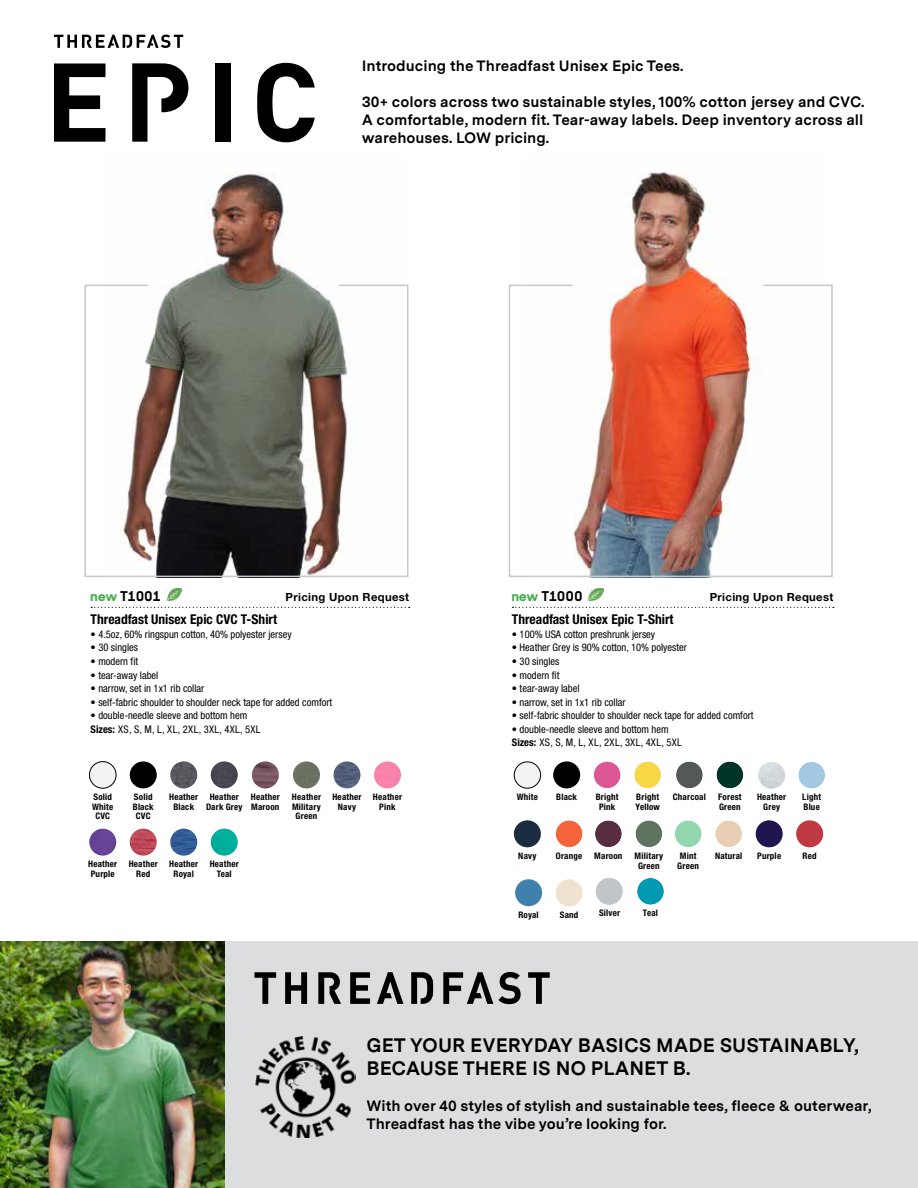
<style>
.page{position:relative;width:918px;height:1188px;background:#fff}
.page>*{position:absolute;margin:0;border:0;box-sizing:border-box;transform-origin:0 0}
.t1{font:700 19.5px/23.4px "Messina Sans";color:#000}
.t2{font:700 15px/18px "Messina Sans";color:#000}
.t3{font:700 condensed 13.5px "Helvetica Neue LT Std";color:#000}
.t4{font:700 13.5px "Sharp Sans No 1";letter-spacing:.015em;color:#000}
.t5{font:700 11.25px "Helvetica Neue LT Std";letter-spacing:.03em;color:#000}
.t6{font:condensed 10.5px/13.5px "Helvetica Neue LT Std";color:#000}
.t7{font:700 condensed 9px/9.8px "Helvetica Neue LT Std";letter-spacing:.02em;color:#000;text-align:center}
.s1{color:#41ad49}
.s2{font-weight:700}
</style>
<div class="page">
<div style="left:0;top:942px;width:918px;height:246px;background:#dcddde"></div>
<div style="left:514px;top:762px;width:27px;height:26px;background:#f1f3f4;border-radius:50%"></div>
<div style="left:514px;top:762px;width:27px;height:26px;border:1px solid #000;border-radius:50%"></div>
<div style="left:553px;top:761px;width:27px;height:27px;background:#000;border-radius:50%"></div>
<div style="left:634px;top:762px;width:27px;height:26px;background:#f8d747;border-radius:50%"></div>
<div style="left:594px;top:762px;width:26px;height:26px;background:#de5795;border-radius:50%"></div>
<div style="left:676px;top:762px;width:27px;height:26px;background:#545859;border-radius:50%"></div>
<div style="left:717px;top:762px;width:26px;height:26px;background:#003428;border-radius:50%"></div>
<img style="left:758px;top:762px;width:27px;height:27px;border-radius:13px">
<div style="left:89px;top:762px;width:27px;height:26px;background:#f1f3f4;border-radius:50%"></div>
<div style="left:89px;top:761px;width:27px;height:27px;border:1px solid #000;border-radius:50%"></div>
<img style="left:211px;top:761px;width:27px;height:27px;border-radius:14px">
<img style="left:252px;top:761px;width:27px;height:27px;border-radius:14px">
<img style="left:293px;top:761px;width:27px;height:27px;border-radius:14px">
<div style="left:130px;top:761px;width:27px;height:27px;background:#000;border-radius:50%"></div>
<img style="left:170px;top:761px;width:27px;height:27px;border-radius:13px">
<img style="left:333px;top:761px;width:27px;height:27px;border-radius:14px">
<div style="left:637px;top:878px;width:27px;height:27px;background:#0099b2;border-radius:50%"></div>
<div style="left:596px;top:878px;width:27px;height:27px;background:#c1c5c7;border-radius:50%"></div>
<div style="left:595px;top:821px;width:27px;height:26px;background:#582d40;border-radius:50%"></div>
<div style="left:636px;top:821px;width:26px;height:26px;background:#5e7461;border-radius:50%"></div>
<div style="left:675px;top:821px;width:26px;height:26px;background:#91d6ac;border-radius:50%"></div>
<div style="left:715px;top:821px;width:27px;height:26px;background:#e7ceb5;border-radius:50%"></div>
<div style="left:798px;top:762px;width:27px;height:26px;background:#a4c8e1;border-radius:50%"></div>
<div style="left:556px;top:821px;width:26px;height:26px;background:#f4633a;border-radius:50%"></div>
<div style="left:514px;top:820px;width:27px;height:27px;background:#192c40;border-radius:50%"></div>
<div style="left:796px;top:820px;width:27px;height:27px;background:#c03841;border-radius:50%"></div>
<div style="left:515px;top:879px;width:27px;height:27px;background:#3f81ac;border-radius:50%"></div>
<div style="left:556px;top:879px;width:27px;height:27px;background:#efe2ce;border-radius:50%"></div>
<div style="left:756px;top:820px;width:27px;height:27px;background:#211551;border-radius:50%"></div>
<img style="left:374px;top:761px;width:27px;height:27px;border-radius:14px">
<img style="left:89px;top:829px;width:27px;height:27px;border-radius:14px">
<img style="left:170px;top:829px;width:27px;height:27px;border-radius:13px">
<img style="left:130px;top:829px;width:27px;height:27px;border-radius:14px">
<img style="left:211px;top:829px;width:27px;height:27px;border-radius:14px">
<svg style="left:512px;top:607px;width:322px;height:1px"></svg>
<img style="left:588px;top:589px;width:15px;height:12px">
<svg style="left:91px;top:607px;width:319px;height:1px"></svg>
<img style="left:166px;top:589px;width:16px;height:12px">
<img style="left:173px;top:172px;width:136px;height:112px">
<img style="left:627px;top:172px;width:100px;height:112px">
<img style="left:0;top:941px;width:224px;height:247px">
<svg style="left:255px;top:972px;width:21px;height:32px"></svg>
<svg style="left:285px;top:972px;width:22px;height:32px"></svg>
<svg style="left:318px;top:972px;width:23px;height:32px"></svg>
<svg style="left:350px;top:972px;width:20px;height:32px"></svg>
<svg style="left:377px;top:972px;width:26px;height:32px"></svg>
<svg style="left:411px;top:972px;width:22px;height:32px"></svg>
<svg style="left:443px;top:972px;width:78px;height:32px"></svg>
<svg style="left:528px;top:972px;width:22px;height:32px"></svg>
<img style="left:255px;top:1037px;width:100px;height:101px">
<svg style="left:54px;top:63px;width:51px;height:79px"></svg>
<svg style="left:132px;top:63px;width:56px;height:79px"></svg>
<div style="left:215px;top:63px;width:15px;height:79px;background:#000"></div>
<svg style="left:257px;top:63px;width:58px;height:79px"></svg>
<svg style="left:54px;top:35px;width:129px;height:13px"></svg>
<svg style="left:84px;top:284px;width:325px;height:294px"></svg>
<svg style="left:508px;top:284px;width:325px;height:294px"></svg>
<h2 class="t2" style="left:362px;top:56px;width:323px">Introducing the Threadfast Unisex Epic Tees.</h2>
<h2 class="t2" style="left:362px;top:92px;width:504px;text-align:justify">30+ colors across two sustainable styles, 100% cotton jersey and CVC.<br>A comfortable, modern fit. Tear-away labels. Deep inventory across all warehouses. LOW pricing.</h2>
<p class="t4" style="left:91px;top:586px;width:72px"><span class="s1">new</span> T1001</p>
<p class="t5" style="left:286px;top:590px;width:125px">Pricing Upon Request</p>
<p class="t3" style="left:91px;top:612px;width:188px">Threadfast Unisex Epic CVC T-Shirt</p>
<p class="t6" style="left:91px;top:627px;width:202px">• 4.5oz, 60% ringspun cotton, 40% polyester jersey</p>
<p class="t6" style="left:91px;top:641px;width:49px">• 30 singles</p>
<p class="t6" style="left:91px;top:654px;width:49px">• modern fit</p>
<p class="t6" style="left:91px;top:668px;width:69px">• tear-away label</p>
<p class="t6" style="left:91px;top:681px;width:115px">• narrow, set in 1x1 rib collar</p>
<p class="t6" style="left:91px;top:695px;width:243px">• self-fabric shoulder to shoulder neck tape for added comfort</p>
<p class="t6" style="left:91px;top:708px;width:171px">• double-needle sleeve and bottom hem<br><span class="s2">Sizes:</span> XS, S, M, L, XL, 2XL, 3XL, 4XL, 5XL</p>
<p class="t7" style="left:133px;top:792px;width:22px">Solid<br>Black<br>CVC</p>
<p class="t7" style="left:169px;top:792px;width:31px">Heather<br>Black</p>
<p class="t7" style="left:332px;top:792px;width:31px">Heather<br>Navy</p>
<p class="t7" style="left:92px;top:792px;width:23px">Solid<br>White<br>CVC</p>
<p class="t7" style="left:206px;top:792px;width:38px">Heather<br>Dark Grey</p>
<p class="t7" style="left:251px;top:792px;width:31px;text-align:left">Heather<br>Maroon</p>
<p class="t7" style="left:292px;top:792px;width:31px">Heather<br>Military<br>Green</p>
<p class="t7" style="left:373px;top:792px;width:31px">Heather<br>Pink</p>
<p class="t7" style="left:88px;top:859px;width:31px;text-align:left">Heather<br>Purple</p>
<p class="t7" style="left:169px;top:859px;width:31px">Heather<br>Royal</p>
<p class="t7" style="left:129px;top:859px;width:31px">Heather<br>Red</p>
<p class="t7" style="left:210px;top:859px;width:31px">Heather<br>Teal</p>
<p class="t4" style="left:512px;top:586px;width:72px"><span class="s1">new</span> T1000</p>
<p class="t5" style="left:710px;top:590px;width:125px">Pricing Upon Request</p>
<p class="t3" style="left:512px;top:612px;width:163px">Threadfast Unisex Epic T-Shirt</p>
<p class="t6" style="left:512px;top:627px;width:145px">• 100% USA cotton preshrunk jersey</p>
<p class="t6" style="left:512px;top:641px;width:177px">• Heather Grey is 90% cotton, 10% polyester</p>
<p class="t6" style="left:512px;top:654px;width:49px">• 30 singles</p>
<p class="t6" style="left:512px;top:668px;width:49px">• modern fit</p>
<p class="t6" style="left:512px;top:681px;width:69px">• tear-away label</p>
<p class="t6" style="left:512px;top:695px;width:115px">• narrow, set in 1x1 rib collar</p>
<p class="t6" style="left:512px;top:708px;width:243px">• self-fabric shoulder to shoulder neck tape for added comfort</p>
<p class="t6" style="left:512px;top:722px;width:171px">• double-needle sleeve and bottom hem<br><span class="s2">Sizes:</span> XS, S, M, L, XL, 2XL, 3XL, 4XL, 5XL</p>
<p class="t7" style="left:517px;top:792px;width:23px">White</p>
<p class="t7" style="left:556px;top:792px;width:22px">Black</p>
<p class="t7" style="left:636px;top:792px;width:26px;text-align:left">Bright<br>Yellow</p>
<p class="t7" style="left:596px;top:792px;width:24px">Bright<br>Pink</p>
<p class="t7" style="left:673px;top:792px;width:34px">Charcoal</p>
<p class="t7" style="left:718px;top:792px;width:25px;text-align:left">Forest<br>Green</p>
<p class="t7" style="left:757px;top:792px;width:31px">Heather<br>Grey</p>
<p class="t7" style="left:802px;top:792px;width:20px;text-align:left">Light<br>Blue</p>
<p class="t7" style="left:518px;top:851px;width:20px">Navy</p>
<p class="t7" style="left:556px;top:851px;width:28px">Orange</p>
<p class="t7" style="left:803px;top:851px;width:16px">Red</p>
<p class="t7" style="left:594px;top:851px;width:30px">Maroon</p>
<p class="t7" style="left:635px;top:851px;width:30px">Military<br>Green</p>
<p class="t7" style="left:677px;top:851px;width:23px;text-align:left">Mint<br>Green</p>
<p class="t7" style="left:715px;top:851px;width:29px">Natural</p>
<p class="t7" style="left:757px;top:851px;width:26px">Purple</p>
<p class="t7" style="left:518px;top:910px;width:22px">Royal</p>
<p class="t7" style="left:560px;top:909px;width:20px">Sand</p>
<p class="t7" style="left:599px;top:908px;width:23px">Silver</p>
<p class="t7" style="left:643px;top:908px;width:17px">Teal</p>
<h1 class="t1" style="left:366px;top:1032px;width:494px">GET YOUR EVERYDAY BASICS MADE SUSTAINABLY,<br>BECAUSE THERE IS NO PLANET B.</h1>
<h2 class="t2" style="left:366px;top:1096px;width:507px">With over 40 styles of stylish and sustainable tees, fleece &amp; outerwear,<br>Threadfast has the vibe you’re looking for.</h2>
</div>
